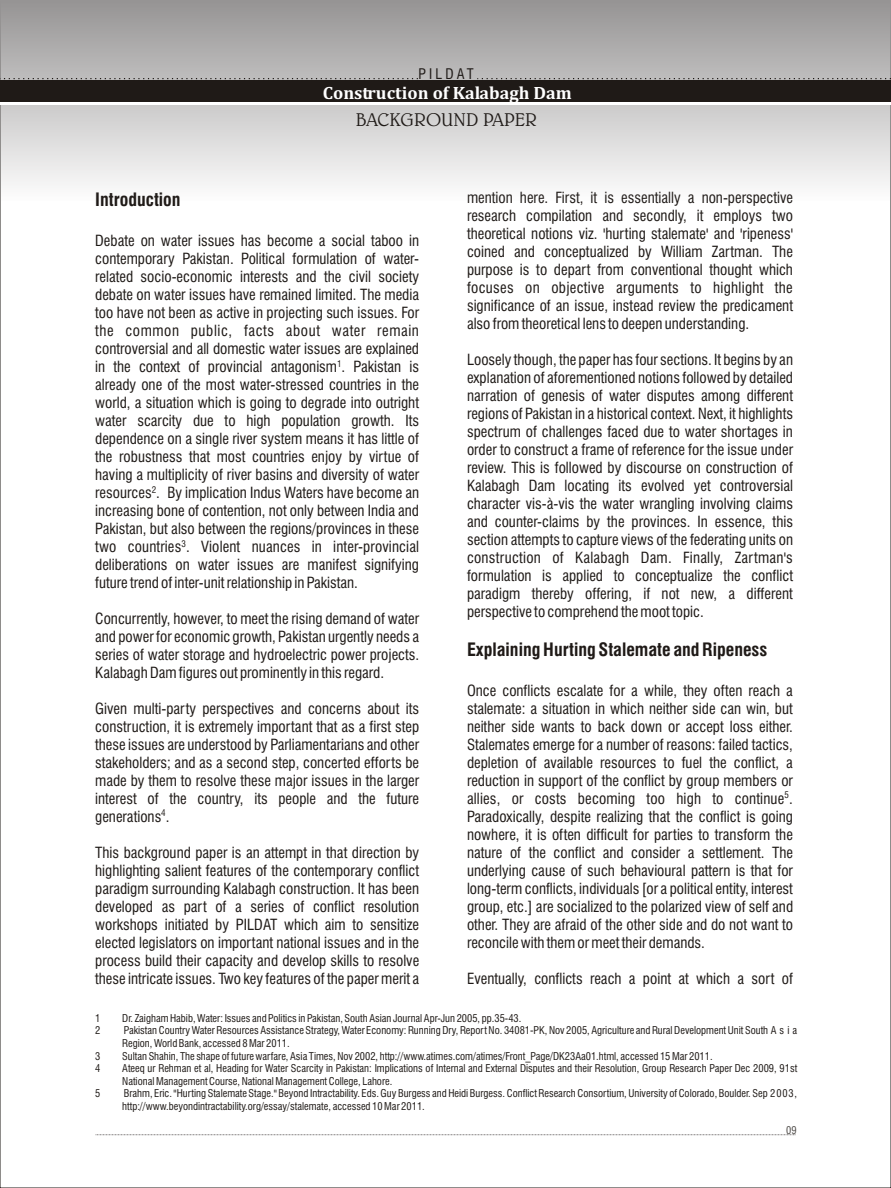
<style>
.page{position:relative;width:891px;height:1188px;background:#fff}
.page>*{position:absolute;margin:0;border:0;box-sizing:border-box;transform-origin:0 0}
.t1{font:18.75px "Belwe Lt BT";color:#1f1a17}
.t2{font:700 18px "Swis 721 Cn BT";color:#1f1a17}
.t3{font:700 18px "Cambria";color:#fff}
.t4{font:15px/18px "Swis 721 Cn BT";color:#1f1a17;text-align:justify}
.t5{font:14.25px "Swis 721 Cn BT";letter-spacing:.22em;color:#1f1a17}
.t6{font:10.5px/12.6px "Swis 721 Cn BT";color:#1f1a17}
.t7{font:10.5px "Swis 721 Cn BT";color:#4d4a47}
.t8{font:9px "Swis 721 Cn BT";color:#1f1a17}
</style>
<div class="page">
<svg style="left:96px;top:1134px;width:700px;height:1px"></svg>
<svg style="left:0;top:0;width:891px;height:201px"></svg>
<div style="left:0;top:86px;width:891px;height:19px;background:#fff"></div>
<div style="left:0;top:80px;width:891px;height:22px;background:#1f1a17"></div>
<svg style="left:477px;top:78px;width:414px;height:1px"></svg>
<svg style="left:0;top:78px;width:418px;height:1px"></svg>
<p class="t5" style="left:418px;top:69px;width:57px">PILDAT</p>
<p class="t3" style="left:323px;top:85px;width:250px">Construction of Kalabagh Dam</p>
<p class="t1" style="left:356px;top:112px;width:183px">BACKGROUND PAPER</p>
<p class="t2" style="left:95px;top:192px;width:87px">Introduction</p>
<p class="t4" style="left:95px;top:234px;width:325px">Debate on water issues has become a social taboo in contemporary Pakistan. Political formulation of water&shy;related socio-economic interests and the civil society debate on water issues have remained limited. The media too have not been as active in projecting such issues. For the common public, facts about water remain controversial and all domestic water issues are explained</p>
<p class="t8" style="left:337px;top:360px;width:6px">1</p>
<p class="t4" style="left:95px;top:359px;width:325px">in the context of provincial antagonism . Pakistan is already one of the most water-stressed countries in the world, a situation which is going to degrade into outright water scarcity due to high population growth. Its dependence on a single river system means it has little of the robustness that most countries enjoy by virtue of having a multiplicity of river basins and diversity of water</p>
<p class="t8" style="left:152px;top:486px;width:6px">2</p>
<p class="t4" style="left:95px;top:485px;width:325px">resources . By implication Indus Waters have become an increasing bone of contention, not only between India and Pakistan, but also between the regions/provinces in these</p>
<p class="t8" style="left:181px;top:540px;width:6px">3</p>
<p class="t4" style="left:95px;top:539px;width:325px">two countries . Violent nuances in inter-provincial deliberations on water issues are manifest signifying future trend of inter-unit relationship in Pakistan.</p>
<p class="t4" style="left:95px;top:611px;width:326px">Concurrently, however, to meet the rising demand of water and power for economic growth, Pakistan urgently needs a series of water storage and hydroelectric power projects.<br>Kalabagh Dam figures out prominently in this regard.</p>
<p class="t4" style="left:95px;top:701px;width:326px">Given multi-party perspectives and concerns about its construction, it is extremely important that as a first step these issues are understood by Parliamentarians and other stakeholders; and as a second step, concerted efforts be made by them to resolve these major issues in the larger interest of the country, its people and the future</p>
<p class="t8" style="left:161px;top:810px;width:6px">4</p>
<p class="t4" style="left:95px;top:809px;width:76px">generations .</p>
<p class="t4" style="left:95px;top:845px;width:326px">This background paper is an attempt in that direction by highlighting salient features of the contemporary conflict paradigm surrounding Kalabagh construction. It has been developed as part of a series of conflict resolution workshops initiated by PILDAT which aim to sensitize elected legislators on important national issues and in the process build their capacity and develop skills to resolve these intricate issues. Two key features of the paper merit a</p>
<p class="t4" style="left:467px;top:190px;width:328px">mention here. First, it is essentially a non-perspective research compilation and secondly, it employs two theoretical notions viz. 'hurting stalemate' and 'ripeness' coined and conceptualized by William Zartman. The purpose is to depart from conventional thought which focuses on objective arguments to highlight the significance of an issue, instead review the predicament also from theoretical lens to deepen understanding.</p>
<p class="t4" style="left:467px;top:352px;width:328px">Loosely though, the paper has four sections. It begins by an explanation of aforementioned notions followed by detailed narration of genesis of water disputes among different regions of Pakistan in a historical context. Next, it highlights spectrum of challenges faced due to water shortages in order to construct a frame of reference for the issue under review. This is followed by discourse on construction of Kalabagh Dam locating its evolved yet controversial character vis-à-vis the water wrangling involving claims and counter-claims by the provinces. In essence, this section attempts to capture views of the federating units on construction of Kalabagh Dam. Finally, Zartman's formulation is applied to conceptualize the conflict paradigm thereby offering, if not new, a different perspective to comprehend the moot topic.</p>
<p class="t2" style="left:467px;top:642px;width:302px">Explaining Hurting Stalemate and Ripeness</p>
<p class="t4" style="left:467px;top:683px;width:327px">Once conflicts escalate for a while, they often reach a stalemate: a situation in which neither side can win, but neither side wants to back down or accept loss either.<br>Stalemates emerge for a number of reasons: failed tactics, depletion of available resources to fuel the conflict, a reduction in support of the conflict by group members or</p>
<p class="t8" style="left:785px;top:792px;width:6px">5</p>
<p class="t4" style="left:467px;top:791px;width:328px">allies, or costs becoming too high to continue .<br>Paradoxically, despite realizing that the conflict is going nowhere, it is often difficult for parties to transform the nature of the conflict and consider a settlement. The underlying cause of such behavioural pattern is that for long-term conflicts, individuals [or a political entity, interest group, etc.] are socialized to the polarized view of self and other. They are afraid of the other side and do not want to reconcile with them or meet their demands.</p>
<p class="t4" style="left:467px;top:971px;width:327px">Eventually, conflicts reach a point at which a sort of</p>
<p class="t6" style="left:95px;top:1013px;width:7px">1</p>
<p class="t6" style="left:122px;top:1013px;width:401px">Dr. Zaigham Habib, Water: Issues and Politics in Pakistan, South Asian Journal Apr-Jun 2005, pp.35-43.</p>
<p class="t6" style="left:95px;top:1025px;width:7px">2</p>
<p class="t6" style="left:122px;top:1025px;width:676px">Pakistan Country Water Resources Assistance Strategy, Water Economy: Running Dry, Report No. 34081-PK, Nov 2005, Agriculture and Rural Development Unit South A s i a<br>Region, World Bank, accessed 8 Mar 2011.</p>
<p class="t6" style="left:95px;top:1051px;width:7px">3</p>
<p class="t6" style="left:122px;top:1051px;width:592px">Sultan Shahin, The shape of future warfare, Asia Times, Nov 2002, http://www.atimes.com/atimes/Front_Page/DK23Aa01.html, accessed 15 Mar 2011.</p>
<p class="t6" style="left:95px;top:1063px;width:7px">4</p>
<p class="t6" style="left:122px;top:1063px;width:677px">Ateeq ur Rehman et al, Heading for Water Scarcity in Pakistan: Implications of Internal and External Disputes and their Resolution, Group Research Paper Dec 2009, 91st<br>National Management Course, National Management College, Lahore.</p>
<p class="t6" style="left:95px;top:1088px;width:7px">5</p>
<p class="t6" style="left:122px;top:1088px;width:676px">Brahm, Eric. "Hurting Stalemate Stage." Beyond Intractability. Eds. Guy Burgess and Heidi Burgess. Conflict Research Consortium, University of Colorado, Boulder. Sep 2003, http://www.beyondintractability.org/essay/stalemate, accessed 10 Mar 2011.</p>
<p class="t7" style="left:786px;top:1126px;width:12px">09</p>
</div>
